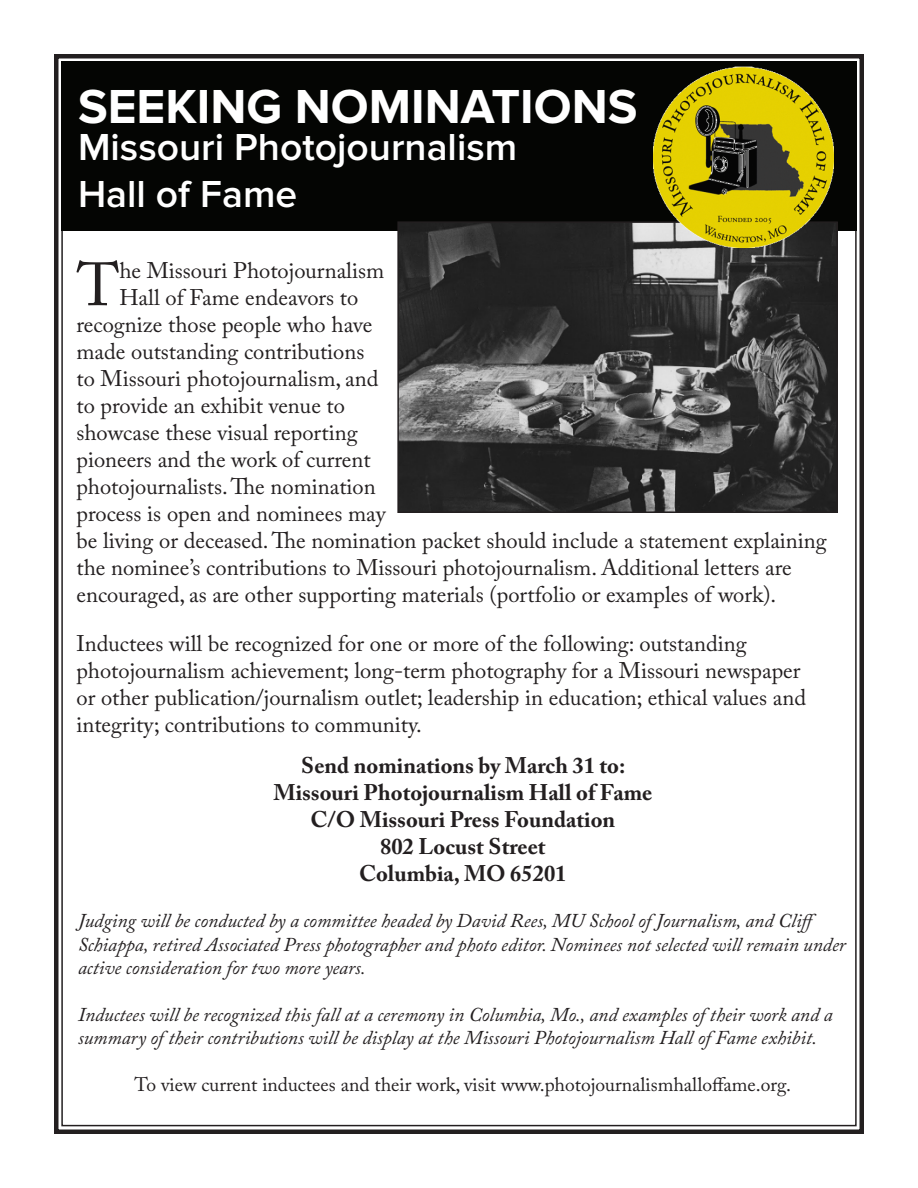
<style>
.page{position:relative;width:918px;height:1188px;background:#fff}
.page>*{position:absolute;margin:0;border:0;box-sizing:border-box;transform-origin:0 0}
.t1{font:60.45px "Adobe Caslon Pro";color:#231f20}
.t2{font:700 49.5px "Proxima Nova";color:#fff}
.t3{font:600 39px/46.8px "Proxima Nova";color:#fff}
.t4{font:22.5px/27px "Adobe Caslon Pro";color:#231f20}
.t5{font:700 22.5px/27px "Adobe Caslon Pro";color:#231f20;text-align:center}
.t6{font:italic 19.5px/23.4px "Adobe Caslon Pro";color:#231f20}
.t7{font:19.5px "Adobe Caslon Pro";color:#231f20}
</style>
<div class="page">
<div style="left:54px;top:54px;width:810px;height:1080px;border:4px solid #231f20"></div>
<div style="left:61px;top:62px;width:796px;height:169px;background:#040503"></div>
<img style="left:400px;top:224px;width:435px;height:286px">
<div style="left:397px;top:221px;width:441px;height:292px;border:2px solid #231f20"></div>
<img style="left:653px;top:66px;width:180px;height:182px">
<h2 class="t2" style="left:78px;top:78px;width:561px">SEEKING NOMINATIONS</h2>
<h3 class="t3" style="left:78px;top:124px;width:441px">Missouri Photojournalism<br>Hall of Fame</h3>
<h1 class="t1" style="left:77px;top:249px;width:44px">T</h1>
<p class="t4" style="left:119px;top:257px;width:266px">he Missouri Photojournalism</p>
<p class="t4" style="left:119px;top:284px;width:240px">Hall of Fame endeavors to</p>
<p class="t4" style="left:77px;top:311px;width:297px">recognize those people who have</p>
<p class="t4" style="left:77px;top:338px;width:289px">made outstanding contributions</p>
<p class="t4" style="left:77px;top:365px;width:304px">to Missouri photojournalism, and</p>
<p class="t4" style="left:77px;top:392px;width:270px">to provide an exhibit venue to</p>
<p class="t4" style="left:77px;top:419px;width:283px">showcase these visual reporting</p>
<p class="t4" style="left:77px;top:446px;width:296px">pioneers and the work of current</p>
<p class="t4" style="left:77px;top:473px;width:301px">photojournalists. The nomination</p>
<p class="t4" style="left:77px;top:500px;width:311px">process is open and nominees may</p>
<p class="t4" style="left:77px;top:527px;width:752px">be living or deceased. The nomination packet should include a statement explaining</p>
<p class="t4" style="left:77px;top:554px;width:717px">the nominee’s contributions to Missouri photojournalism. Additional letters are</p>
<p class="t4" style="left:77px;top:581px;width:701px">encouraged, as are other supporting materials (portfolio or examples of work).</p>
<p class="t4" style="left:77px;top:630px;width:731px">Inductees will be recognized for one or more of the following: outstanding photojournalism achievement; long-term photography for a Missouri newspaper or other publication/journalism outlet; leadership in education; ethical values and integrity; contributions to community.</p>
<p class="t5" style="left:273px;top:752px;width:380px">Send nominations by March 31 to:<br>Missouri Photojournalism Hall of Fame<br>C/O Missouri Press Foundation<br>802 Locust Street<br>Columbia, MO 65201</p>
<p class="t6" style="left:78px;top:909px;width:769px">Judging will be conducted by a committee headed by David Rees, MU School of Journalism, and Cliff<br>Schiappa, retired Associated Press photographer and photo editor. Nominees not selected will remain under active consideration for two more years.</p>
<p class="t6" style="left:78px;top:1002px;width:756px">Inductees will be recognized this fall at a ceremony in Columbia, Mo., and examples of their work and a summary of their contributions will be display at the Missouri Photojournalism Hall of Fame exhibit.</p>
<p class="t7" style="left:135px;top:1073px;width:658px">To view current inductees and their work, visit www.photojournalismhalloffame.org.</p>
</div>
